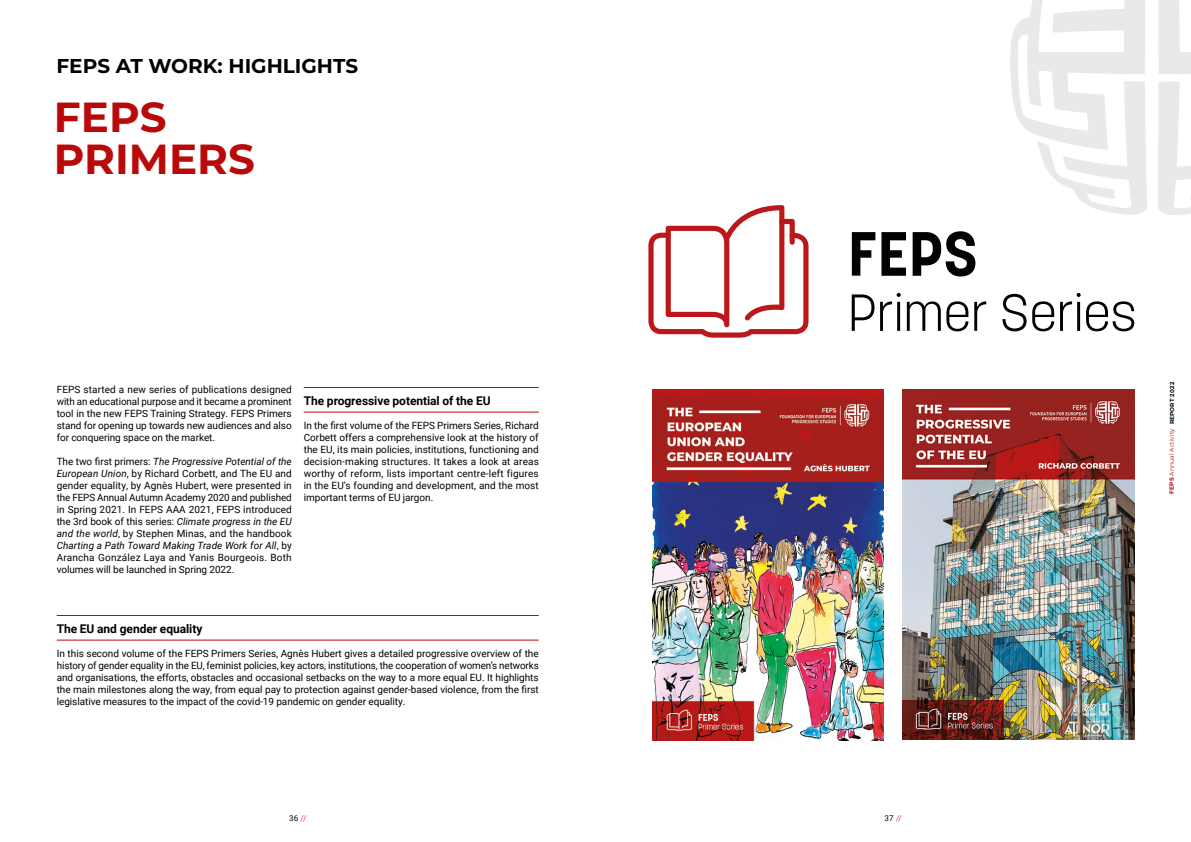
<style>
.page{position:relative;width:1191px;height:842px;background:#fff}
.page>*{position:absolute;margin:0;border:0;box-sizing:border-box;transform-origin:0 0}
.t1{font:700 42px/42px "Montserrat";color:#ba0909}
.t2{font:700 20px "Montserrat";color:#000}
.t3{font:700 12px "Roboto";letter-spacing:-.005em;color:#000}
.t4{font:10px/12px "Roboto";letter-spacing:-.005em;color:#000;text-align:justify}
.t5{font:8px "Roboto";color:#000}
.t6{font:6px "Montserrat";letter-spacing:.02em;color:#ba0909}
.t7{font:700 5.8px "Montserrat";letter-spacing:.03em;color:#000}
.s1{font-style:italic}
.s2{color:#e73137}
.s3{font-weight:700}
</style>
<div class="page">
<svg style="left:1010px;top:0;width:181px;height:215px"></svg>
<hr style="left:57px;top:615px;width:482px;height:1px;background:#ba0909">
<hr style="left:57px;top:640px;width:482px;height:1px;background:#ba0909">
<img style="left:652px;top:389px;width:231px;height:351px">
<img style="left:902px;top:389px;width:232px;height:350px">
<svg style="left:852px;top:232px;width:23px;height:44px"></svg>
<svg style="left:881px;top:232px;width:25px;height:44px"></svg>
<svg style="left:912px;top:231px;width:63px;height:45px"></svg>
<svg style="left:851px;top:294px;width:23px;height:37px"></svg>
<svg style="left:880px;top:293px;width:20px;height:38px"></svg>
<svg style="left:907px;top:301px;width:33px;height:30px"></svg>
<svg style="left:946px;top:301px;width:22px;height:30px"></svg>
<svg style="left:974px;top:301px;width:12px;height:30px"></svg>
<svg style="left:1002px;top:294px;width:24px;height:37px"></svg>
<svg style="left:1032px;top:301px;width:22px;height:30px"></svg>
<svg style="left:1060px;top:293px;width:20px;height:38px"></svg>
<svg style="left:1086px;top:301px;width:48px;height:30px"></svg>
<svg style="left:648px;top:205px;width:160px;height:133px"></svg>
<hr style="left:304px;top:387px;width:235px;height:1px;background:#ba0909">
<hr style="left:304px;top:412px;width:235px;height:1px;background:#ba0909">
<h2 class="t2" style="left:56px;top:52px;width:303px">FEPS AT WORK: HIGHLIGHTS</h2>
<h1 class="t1" style="left:54px;top:94px;width:202px">FEPS<br>PRIMERS</h1>
<p class="t4" style="left:57px;top:383px;width:237px">FEPS started a new series of publications designed with an educational purpose and it became a prominent tool in the new FEPS Training Strategy. FEPS Primers stand for opening up towards new audiences and also for conquering space on the market.</p>
<p class="t4" style="left:57px;top:455px;width:237px">The two first primers: <span class="s1">The Progressive Potential of the European Union</span>, by Richard Corbett, and The EU and gender equality, by Agnès Hubert, were presented in the FEPS Annual Autumn Academy 2020 and published in Spring 2021. In FEPS AAA 2021, FEPS introduced the 3rd book of this series: <span class="s1">Climate progress in the EU and the world</span>, by Stephen Minas, and the handbook <span class="s1">Charting a Path Toward Making Trade Work for All</span>, by Arancha González Laya and Yanis Bourgeois. Both volumes will be launched in Spring 2022.</p>
<p class="t3" style="left:304px;top:392px;width:188px">The progressive potential of the EU</p>
<p class="t4" style="left:304px;top:419px;width:237px">In the first volume of the FEPS Primers Series, Richard Corbett offers a comprehensive look at the history of the EU, its main policies, institutions, functioning and decision-making structures. It takes a look at areas worthy of reform, lists important centre-left figures in the EU’s founding and development, and the most important terms of EU jargon.</p>
<p class="t3" style="left:57px;top:620px;width:147px">The EU and gender equality</p>
<p class="t4" style="left:57px;top:647px;width:483px">In this second volume of the FEPS Primers Series, Agnès Hubert gives a detailed progressive overview of the history of gender equality in the EU, feminist policies, key actors, institutions, the cooperation of women’s networks and organisations, the efforts, obstacles and occasional setbacks on the way to a more equal EU. It highlights the main milestones along the way, from equal pay to protection against gender-based violence, from the first legislative measures to the impact of the covid-19 pandemic on gender equality.</p>
<p class="t5" style="left:289px;top:813px;width:19px">36 <span class="s2">//</span></p>
<p class="t5" style="left:884px;top:813px;width:19px">37 <span class="s2">//</span></p>
<p class="t7" style="left:1167px;top:424px;width:44px;rotate:-90deg">REPORT 2022</p>
<p class="t6" style="left:1167px;top:494px;width:67px;rotate:-90deg"><span class="s3">FEPS</span> Annual Activity</p>
</div>
